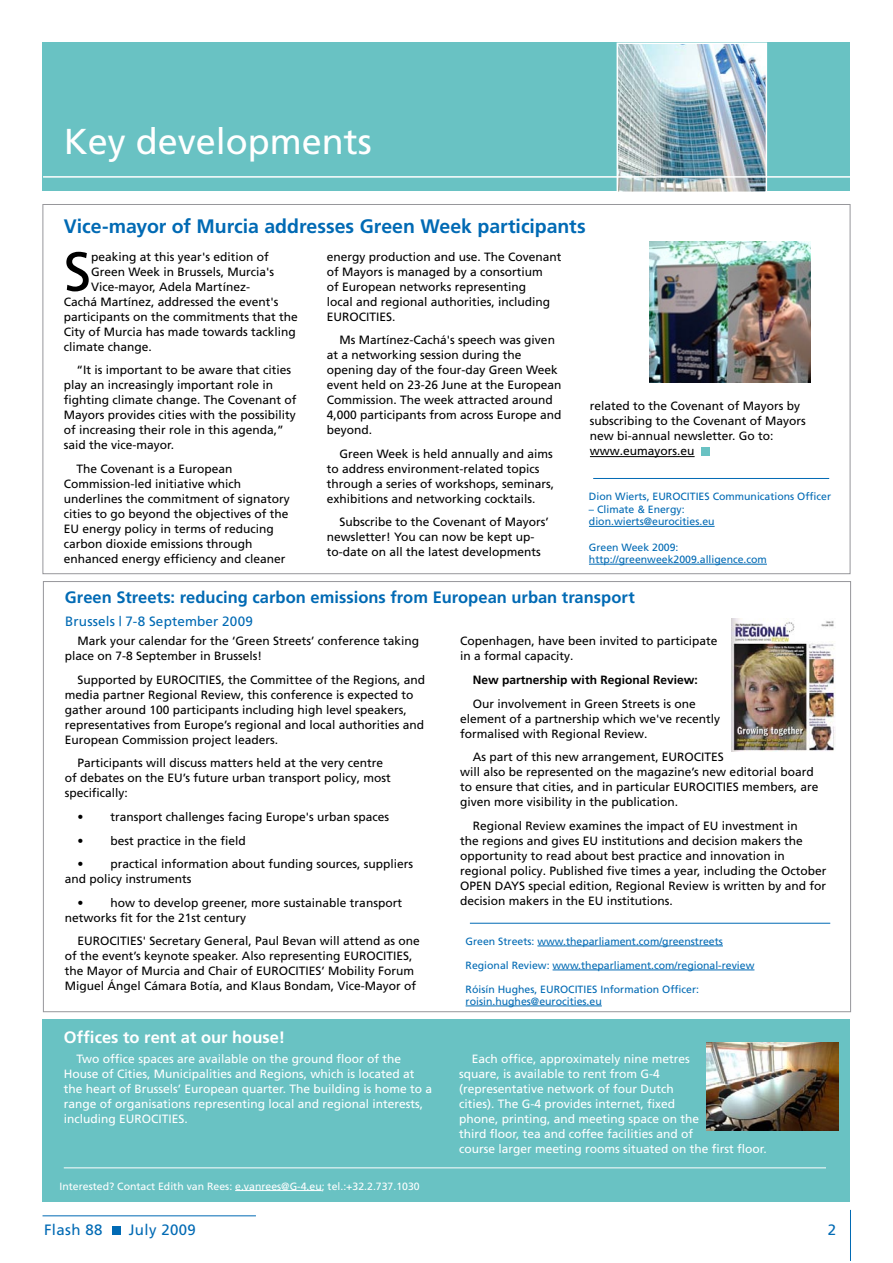
<style>
.page{position:relative;width:893px;height:1263px;background:#fff}
.page>*{position:absolute;margin:0;border:0;box-sizing:border-box;transform-origin:0 0}
.t1{font:55.05px "Frutiger LT Pro";color:#000}
.t2{font:36px "Frutiger";color:#fff}
.t3{font:700 19.5px "Frutiger";letter-spacing:-.005em;color:#016ab4}
.t4{font:700 16.5px "Frutiger LT Pro";color:#016ab4}
.t5{font:700 16.5px "Frutiger";color:#fff}
.t6{font:15px "Frutiger";letter-spacing:.025em;color:#016ab4}
.t7{font:13.5px "Frutiger";letter-spacing:.01em;color:#016ab4}
.t8{font:12px/15px "Frutiger LT Pro";color:#000}
.t9{font:12px/15px "Frutiger";color:#fff}
.t10{font:700 12px "Frutiger LT Pro";color:#000}
.t11{font:10.5px/12.6px "Frutiger";color:#016ab4}
.t12{font:10.5px "Frutiger LT Pro";color:#fff}
</style>
<div class="page">
<hr style="left:43px;top:1215px;width:213px;height:1px;background:#016ab4">
<hr style="left:850px;top:1210px;width:1px;height:51px;background:#016ab4">
<hr style="left:590px;top:456px;width:105px;height:1px;background:#000">
<hr style="left:593px;top:478px;width:236px;height:1px;background:#016ab4">
<hr style="left:589px;top:526px;width:126px;height:1px;background:#016ab4">
<hr style="left:589px;top:564px;width:178px;height:1px;background:#016ab4">
<hr style="left:470px;top:923px;width:360px;height:1px;background:#016ab4">
<hr style="left:537px;top:946px;width:186px;height:1px;background:#016ab4">
<hr style="left:553px;top:970px;width:201px;height:1px;background:#016ab4">
<hr style="left:466px;top:1006px;width:136px;height:1px;background:#016ab4">
<div style="left:43px;top:1019px;width:807px;height:182px;background:#69c2c3"></div>
<hr style="left:64px;top:1167px;width:762px;height:1px;background:#fff">
<hr style="left:235px;top:1190px;width:87px;height:1px;background:#fff">
<div style="left:43px;top:43px;width:807px;height:148px;background:#69c2c3"></div>
<img style="left:620px;top:46px;width:144px;height:144px">
<div style="left:617px;top:43px;width:150px;height:150px;border:2px solid #fff"></div>
<hr style="left:43px;top:176px;width:808px;height:2px;background:#fff">
<img style="left:650px;top:241px;width:160px;height:142px">
<div style="left:701px;top:447px;width:9px;height:8px;background:#69c2c3"></div>
<img style="left:731px;top:618px;width:104px;height:133px">
<img style="left:707px;top:1043px;width:132px;height:87px">
<div style="left:112px;top:1226px;width:8px;height:8px;background:#016ab4"></div>
<p class="t2" style="left:64px;top:120px;width:310px">Key developments</p>
<h3 class="t3" style="left:64px;top:215px;width:523px">Vice-mayor of Murcia addresses Green Week participants</h3>
<p class="t1" style="left:64px;top:239px;width:29px">S</p>
<p class="t8" style="left:91px;top:249px;width:179px">peaking at this year's edition of</p>
<p class="t8" style="left:327px;top:249px;width:236px">energy production and use. The Covenant of Mayors is managed by a consortium<br>of European networks representing<br>local and regional authorities, including EUROCITIES.</p>
<p class="t8" style="left:327px;top:333px;width:236px;text-indent:13px">Ms Martínez-Cachá's speech was given at a networking session during the opening day of the four-day Green Week event held on 23-26 June at the European Commission. The week attracted around 4,000 participants from across Europe and beyond.</p>
<p class="t8" style="left:327px;top:446px;width:229px;text-indent:13px">Green Week is held annually and aims to address environment-related topics through a series of workshops, seminars, exhibitions and networking cocktails.</p>
<p class="t8" style="left:327px;top:515px;width:224px;text-indent:13px">Subscribe to the Covenant of Mayors’ newsletter! You can now be kept up&shy;to-date on all the latest developments</p>
<p class="t8" style="left:91px;top:264px;width:185px">Green Week in Brussels, Murcia's</p>
<p class="t8" style="left:91px;top:279px;width:160px">Vice-mayor, Adela Martínez-</p>
<p class="t8" style="left:64px;top:294px;width:216px">Cachá Martínez, addressed the event's</p>
<p class="t8" style="left:64px;top:309px;width:236px">participants on the commitments that the</p>
<p class="t8" style="left:64px;top:324px;width:234px">City of Murcia has made towards tackling</p>
<p class="t8" style="left:64px;top:339px;width:90px">climate change.</p>
<p class="t8" style="left:64px;top:363px;width:234px;text-indent:13px">“It is important to be aware that cities play an increasingly important role in fighting climate change. The Covenant of Mayors provides cities with the possibility of increasing their role in this agenda,” said the vice-mayor.</p>
<p class="t8" style="left:64px;top:461px;width:228px;text-indent:13px">The Covenant is a European Commission-led initiative which underlines the commitment of signatory cities to go beyond the objectives of the EU energy policy in terms of reducing carbon dioxide emissions through enhanced energy efficiency and cleaner</p>
<p class="t8" style="left:590px;top:399px;width:218px">related to the Covenant of Mayors by subscribing to the Covenant of Mayors new bi-annual newsletter. Go to: www.eumayors.eu</p>
<p class="t11" style="left:589px;top:490px;width:244px">Dion Wierts, EUROCITIES Communications Officer</p>
<p class="t11" style="left:589px;top:503px;width:127px">– Climate &amp; Energy: dion.wierts@eurocities.eu</p>
<p class="t11" style="left:589px;top:540px;width:179px">Green Week 2009: http://greenweek2009.alligence.com</p>
<h4 class="t4" style="left:65px;top:587px;width:571px">Green Streets: reducing carbon emissions from European urban transport</h4>
<p class="t7" style="left:65px;top:613px;width:189px">Brussels | 7-8 September 2009</p>
<p class="t8" style="left:65px;top:634px;width:356px;text-indent:13px">Mark your calendar for the ‘Green Streets’ conference taking place on 7-8 September in Brussels!</p>
<p class="t8" style="left:65px;top:672px;width:362px;text-indent:13px">Supported by EUROCITIES, the Committee of the Regions, and media partner Regional Review, this conference is expected to gather around 100 participants including high level speakers, representatives from Europe’s regional and local authorities and European Commission project leaders.</p>
<p class="t8" style="left:65px;top:756px;width:328px;text-indent:13px">Participants will discuss matters held at the very centre of debates on the EU’s future urban transport policy, most specifically:</p>
<p class="t8" style="left:78px;top:809px;width:313px">• transport challenges facing Europe's urban spaces</p>
<p class="t8" style="left:78px;top:833px;width:170px">• best practice in the field</p>
<p class="t8" style="left:78px;top:856px;width:337px">• practical information about funding sources, suppliers</p>
<p class="t8" style="left:65px;top:871px;width:128px">and policy instruments</p>
<p class="t8" style="left:78px;top:895px;width:326px">• how to develop greener, more sustainable transport</p>
<p class="t8" style="left:65px;top:910px;width:183px">networks fit for the 21st century</p>
<p class="t8" style="left:65px;top:933px;width:356px;text-indent:13px">EUROCITIES' Secretary General, Paul Bevan will attend as one of the event’s keynote speaker. Also representing EUROCITIES, the Mayor of Murcia and Chair of EUROCITIES’ Mobility Forum Miguel Ángel Cámara Botía, and Klaus Bondam, Vice-Mayor of</p>
<p class="t8" style="left:460px;top:634px;width:259px">Copenhagen, have been invited to participate in a formal capacity.</p>
<h6 class="t10" style="left:473px;top:673px;width:226px">New partnership with Regional Review:</h6>
<p class="t8" style="left:460px;top:696px;width:262px;text-indent:13px">Our involvement in Green Streets is one element of a partnership which we've recently formalised with Regional Review.</p>
<p class="t8" style="left:460px;top:749px;width:360px;text-indent:13px">As part of this new arrangement, EUROCITES<br>will also be represented on the magazine’s new editorial board to ensure that cities, and in particular EUROCITIES members, are given more visibility in the publication.</p>
<p class="t8" style="left:460px;top:818px;width:368px;text-indent:13px">Regional Review examines the impact of EU investment in<br>the regions and gives EU institutions and decision makers the opportunity to read about best practice and innovation in regional policy. Published five times a year, including the October OPEN DAYS special edition, Regional Review is written by and for decision makers in the EU institutions.</p>
<p class="t11" style="left:466px;top:935px;width:259px">Green Streets: www.theparliament.com/greenstreets</p>
<p class="t11" style="left:466px;top:959px;width:290px">Regional Review: www.theparliament.com/regional-review</p>
<p class="t11" style="left:466px;top:983px;width:235px">Róisín Hughes, EUROCITIES Information Officer:</p>
<p class="t11" style="left:466px;top:995px;width:138px">roisin.hughes@eurocities.eu</p>
<p class="t5" style="left:64px;top:1028px;width:223px">Offices to rent at our house!</p>
<p class="t9" style="left:64px;top:1051px;width:370px;text-indent:13px">Two office spaces are available on the ground floor of the House of Cities, Municipalities and Regions, which is located at the heart of Brussels’ European quarter. The building is home to a range of organisations representing local and regional interests, including EUROCITIES.</p>
<p class="t9" style="left:459px;top:1051px;width:309px;text-indent:13px">Each office, approximately nine metres<br>square, is available to rent from G-4<br>(representative network of four Dutch<br>cities). The G-4 provides internet, fixed<br>phone, printing, and meeting space on the<br>third floor, tea and coffee facilities and of<br>course larger meeting rooms situated on the first floor.</p>
<p class="t12" style="left:60px;top:1180px;width:362px">Interested? Contact Edith van Rees: e.vanrees@G-4.eu; tel.:+32.2.737.1030</p>
<p class="t6" style="left:44px;top:1221px;width:60px">Flash 88</p>
<p class="t6" style="left:129px;top:1221px;width:69px">July 2009</p>
<p class="t6" style="left:828px;top:1221px;width:10px">2</p>
</div>
